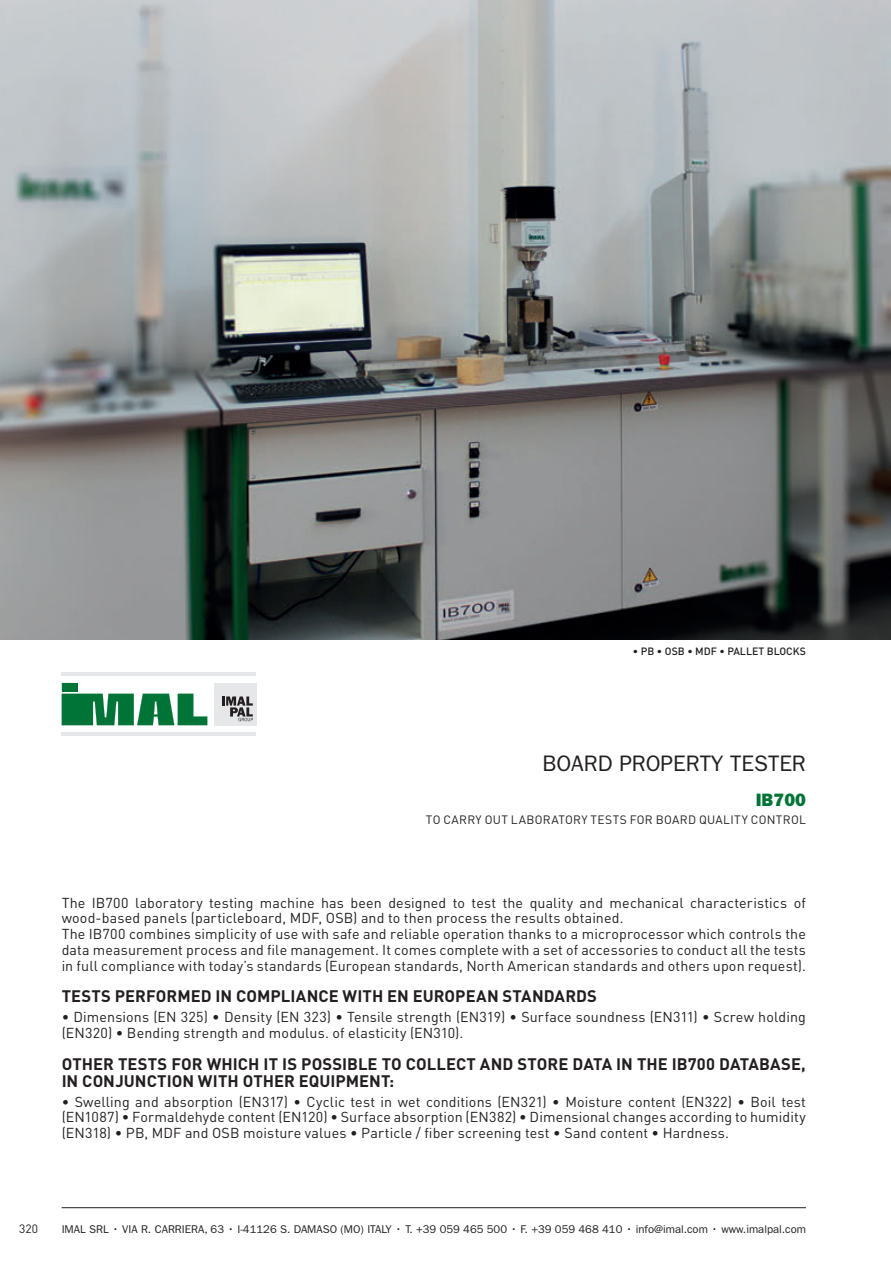
<style>
.page{position:relative;width:891px;height:1263px;background:#fff}
.page>*{position:absolute;margin:0;border:0;box-sizing:border-box;transform-origin:0 0}
.t1{font:22.5px "Franklin Gothic";color:#231f20}
.Normale{font:800 18px "Franklin Gothic";color:#007437}
.Intestazione{font:700 16.5px "DIN";letter-spacing:.005em;color:#231f20}
.Intestazione-2{font:14.25px/15.8px "DIN";letter-spacing:.01em;color:#231f20;text-align:justify}
.Normale-2{font:12px "DIN";letter-spacing:.025em;color:#231f20}
.t2{font:11.25px "Franklin Gothic";color:#231f20}
.t3{font:500 10.5px "DIN";color:#231f20}
</style>
<div class="page">
<hr style="left:890px;top:0;width:1px;height:1263px;background:#e6e7e9">
<div style="left:215px;top:683px;width:42px;height:42px;background:#e6e7e9"></div>
<svg style="left:222px;top:696px;width:31px;height:25px"></svg>
<svg style="left:62px;top:683px;width:145px;height:42px"></svg>
<hr style="left:62px;top:672px;width:194px;height:4px;background:#e6e7e9">
<hr style="left:62px;top:732px;width:194px;height:4px;background:#e6e7e9">
<hr style="left:62px;top:1207px;width:744px;height:1px;background:#231f20">
<img style="left:0;top:0;width:891px;height:639px">
<p class="t3" style="left:633px;top:644px;width:174px">• PB • OSB • MDF • PALLET BLOCKS</p>
<p class="t1" style="left:542px;top:751px;width:265px">BOARD PROPERTY TESTER</p>
<p class="Normale" style="left:756px;top:789px;width:52px">IB700</p>
<p class="Normale-2" style="left:426px;top:812px;width:381px">TO CARRY OUT LABORATORY TESTS FOR BOARD QUALITY CONTROL</p>
<p class="Intestazione-2" style="left:62px;top:894px;width:746px">The IB700 laboratory testing machine has been designed to test the quality and mechanical characteristics of</p>
<p class="Intestazione-2" style="left:62px;top:910px;width:563px">wood-based panels (particleboard, MDF, OSB) and to then process the results obtained.</p>
<p class="Intestazione-2" style="left:62px;top:926px;width:746px">The IB700 combines simplicity of use with safe and reliable operation thanks to a microprocessor which controls the data measurement process and file management. It comes complete with a set of accessories to conduct all the tests in full compliance with today’s standards (European standards, North American standards and others upon request).</p>
<p class="Intestazione" style="left:62px;top:985px;width:537px">TESTS PERFORMED IN COMPLIANCE WITH EN EUROPEAN STANDARDS</p>
<p class="Intestazione-2" style="left:62px;top:1009px;width:746px">• Dimensions (EN 325) • Density (EN 323) • Tensile strength (EN319) • Surface soundness (EN311) • Screw holding (EN320) • Bending strength and modulus. of elasticity (EN310).</p>
<p class="Intestazione" style="left:62px;top:1053px;width:746px">OTHER TESTS FOR WHICH IT IS POSSIBLE TO COLLECT AND STORE DATA IN THE IB700 DATABASE,</p>
<p class="Intestazione" style="left:62px;top:1070px;width:334px">IN CONJUNCTION WITH OTHER EQUIPMENT:</p>
<p class="Intestazione-2" style="left:62px;top:1093px;width:746px">• Swelling and absorption (EN317) • Cyclic test in wet conditions (EN321) • Moisture content (EN322) • Boil test (EN1087) • Formaldehyde content (EN120) • Surface absorption (EN382) • Dimensional changes according to humidity (EN318) • PB, MDF and OSB moisture values • Particle / fiber screening test • Sand content • Hardness.</p>
<p class="Normale-2" style="left:19px;top:1221px;width:20px">320</p>
<p class="t2" style="left:62px;top:1223px;width:746px">IMAL SRL • VIA R. CARRIERA, 63 • I-41126 S. DAMASO (MO) ITALY • T. +39 059 465 500 • F. +39 059 468 410 • info@imal.com • www.imalpal.com</p>
</div>
